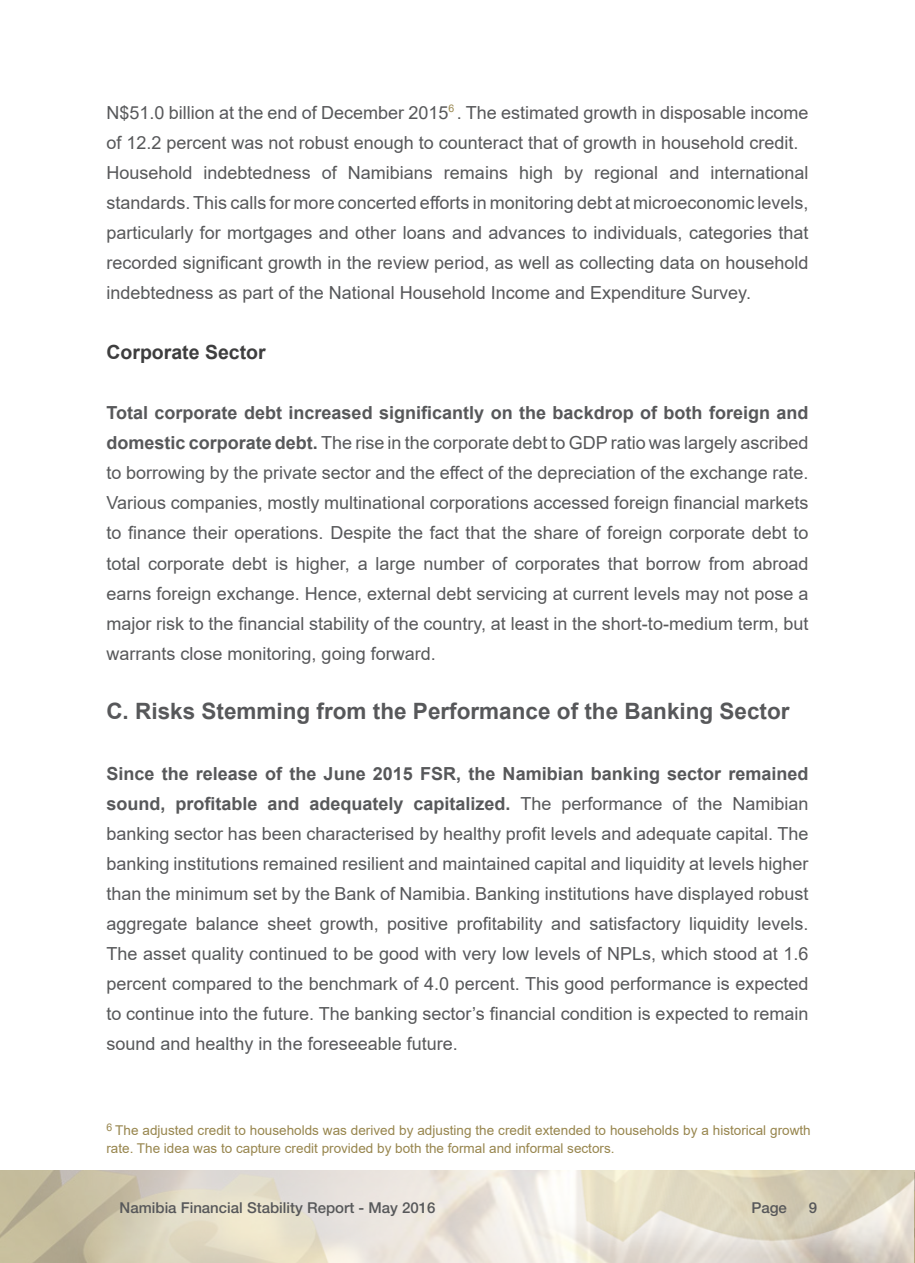
<style>
.page{position:relative;width:915px;height:1263px;background:#fff}
.page>*{position:absolute;margin:0;border:0;box-sizing:border-box;transform-origin:0 0}
.t1{font:700 22.5px "Arial";color:#57585a}
.t2{font:700 19.5px "Arial";color:#3e3e3f}
.t3{font:18px/30px "Arial";color:#57585a;text-align:justify}
.t4{font:500 15px "Helvetica Neue LT Pro";color:#57585a}
.t5{font:13.5px/18px "Arial";color:#97854d}
.s1{font-weight:700}
</style>
<div class="page">
<img style="left:1px;top:1171px;width:914px;height:92px">
<p class="t3" style="left:106px;top:98px;width:703px;text-align:left">N$51.0 billion at the end of December 2015<sup>6</sup> . The estimated growth in disposable income of 12.2 percent was not robust enough to counteract that of growth in household credit.<br>Household indebtedness of Namibians remains high by regional and international standards. This calls for more concerted efforts in monitoring debt at microeconomic levels, particularly for mortgages and other loans and advances to individuals, categories that recorded significant growth in the review period, as well as collecting data on household indebtedness as part of the National Household Income and Expenditure Survey.</p>
<p class="t2" style="left:106px;top:339px;width:161px">Corporate Sector</p>
<p class="t3" style="left:106px;top:398px;width:703px"><span class="s1">Total corporate debt increased significantly on the backdrop of both foreign and domestic corporate debt.</span> The rise in the corporate debt to GDP ratio was largely ascribed to borrowing by the private sector and the effect of the depreciation of the exchange rate.<br>Various companies, mostly multinational corporations accessed foreign financial markets to finance their operations. Despite the fact that the share of foreign corporate debt to total corporate debt is higher, a large number of corporates that borrow from abroad earns foreign exchange. Hence, external debt servicing at current levels may not pose a major risk to the financial stability of the country, at least in the short-to-medium term, but warrants close monitoring, going forward.</p>
<p class="t1" style="left:106px;top:696px;width:684px">C. Risks Stemming from the Performance of the Banking Sector</p>
<p class="t3" style="left:106px;top:758px;width:703px"><span class="s1">Since the release of the June 2015 FSR, the Namibian banking sector remained sound, profitable and adequately capitalized.</span> The performance of the Namibian banking sector has been characterised by healthy profit levels and adequate capital. The banking institutions remained resilient and maintained capital and liquidity at levels higher than the minimum set by the Bank of Namibia. Banking institutions have displayed robust aggregate balance sheet growth, positive profitability and satisfactory liquidity levels.<br>The asset quality continued to be good with very low levels of NPLs, which stood at 1.6 percent compared to the benchmark of 4.0 percent. This good performance is expected to continue into the future. The banking sector’s financial condition is expected to remain sound and healthy in the foreseeable future.</p>
<p class="t5" style="left:106px;top:1121px;width:705px"><sup>6</sup> The adjusted credit to households was derived by adjusting the credit extended to households by a historical growth rate. The idea was to capture credit provided by both the formal and informal sectors.</p>
<p class="t4" style="left:120px;top:1199px;width:317px">Namibia Financial Stability Report - May 2016</p>
<p class="t4" style="left:751px;top:1199px;width:37px">Page</p>
<p class="t4" style="left:808px;top:1199px;width:10px">9</p>
</div>
